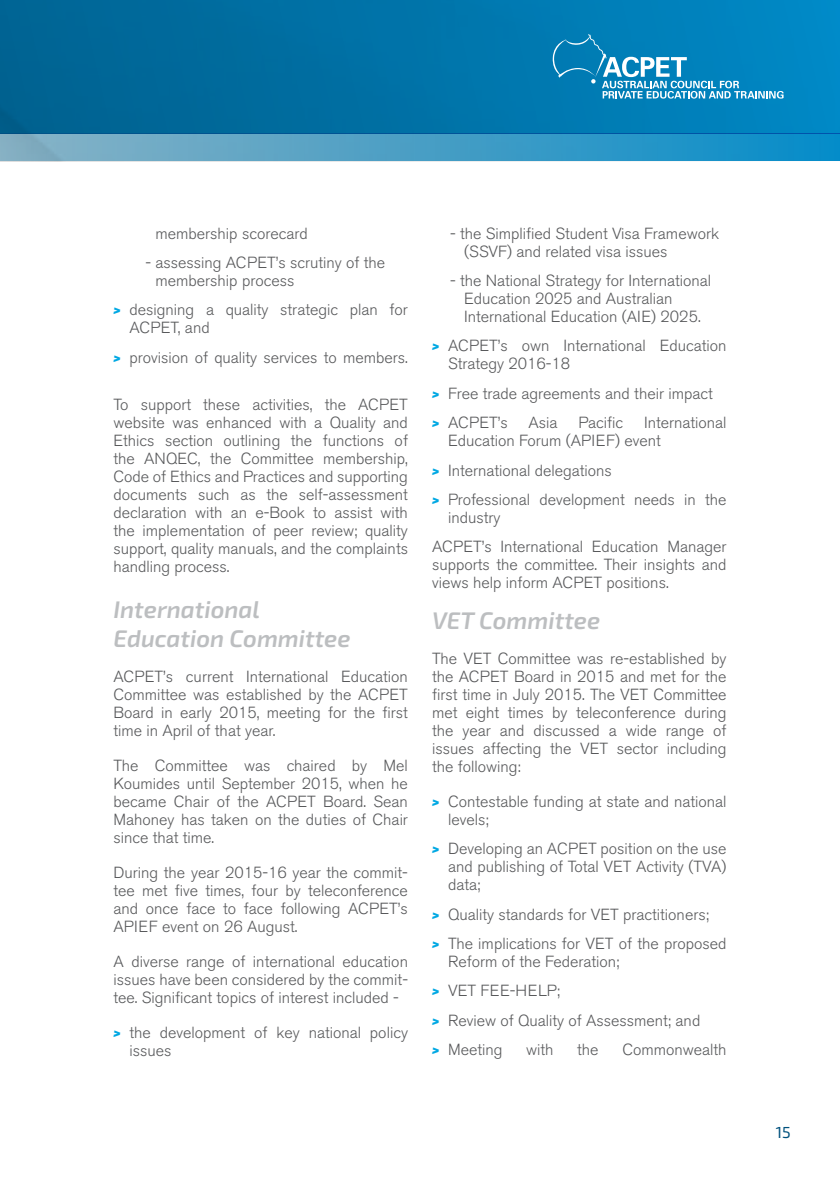
<style>
.page{position:relative;width:840px;height:1191px;background:#fff}
.page>*{position:absolute;margin:0;border:0;box-sizing:border-box;transform-origin:0 0}
.t1{font:italic 600 24px/28.8px "Exo 2.0";color:#bcbec0}
.t2{font:300 16px/18px "Akzidenz Grotesk BE";color:#58595b}
.t3{font:16px "Exo 2.0";color:#00517d}
.s1{font-family:"Exo 2.0";font-weight:900;font-style:italic;font-size:14px;color:#00a8e3}
</style>
<div class="page">
<img style="left:0;top:0;width:839px;height:161px">
<svg style="left:552px;top:34px;width:231px;height:65px;background:#2291c3"></svg>
<p class="t2" style="left:155px;top:224px;width:154px">membership scorecard</p>
<p class="t2" style="left:155px;top:254px;width:231px;text-indent:-10px">- assessing ACPET’s scrutiny of the membership process</p>
<p class="t2" style="left:129px;top:301px;width:280px;text-indent:-16px"><span class="s1">&gt;</span> designing a quality strategic plan for<br>ACPET, and</p>
<p class="t2" style="left:113px;top:348px;width:296px"><span class="s1">&gt;</span> provision of quality services to members.</p>
<p class="t2" style="left:113px;top:396px;width:296px;text-align:justify">To support these activities, the ACPET website was enhanced with a Quality and Ethics section outlining the functions of the ANQEC, the Committee membership, Code of Ethics and Practices and supporting documents such as the self-assessment declaration with an e-Book to assist with the implementation of peer review; quality support, quality manuals, and the complaints handling process.</p>
<h1 class="t1" style="left:113px;top:596px;width:238px">International<br>Education Committee</h1>
<p class="t2" style="left:113px;top:667px;width:296px;text-align:justify">ACPET’s current International Education Committee was established by the ACPET Board in early 2015, meeting for the first time in April of that year.</p>
<p class="t2" style="left:113px;top:756px;width:296px;text-align:justify">The Committee was chaired by Mel Koumides until September 2015, when he became Chair of the ACPET Board. Sean Mahoney has taken on the duties of Chair since that time.</p>
<p class="t2" style="left:113px;top:863px;width:296px;text-align:justify">During the year 2015-16 year the commit&shy;tee met five times, four by teleconference and once face to face following ACPET’s APIEF event on 26 August.</p>
<p class="t2" style="left:113px;top:952px;width:296px;text-align:justify">A diverse range of international education issues have been considered by the commit&shy;tee. Significant topics of interest included -</p>
<p class="t2" style="left:129px;top:1023px;width:280px;text-indent:-16px"><span class="s1">&gt;</span> the development of key national policy issues</p>
<p class="t2" style="left:464px;top:224px;width:256px;text-indent:-14px">- the Simplified Student Visa Framework (SSVF) and related visa issues</p>
<p class="t2" style="left:464px;top:272px;width:248px;text-indent:-14px">- the National Strategy for International<br>Education 2025 and Australian<br>International Education (AIE) 2025.</p>
<p class="t2" style="left:448px;top:337px;width:280px;text-indent:-16px"><span class="s1">&gt;</span> ACPET’s own International Education<br>Strategy 2016-18</p>
<p class="t2" style="left:432px;top:379px;width:282px;line-height:29.4px"><span class="s1">&gt;</span> Free trade agreements and their impact <span class="s1">&gt;</span> ACPET’s</p>
<p class="t2" style="left:528px;top:414px;width:30px">Asia</p>
<p class="t2" style="left:578px;top:414px;width:46px">Pacific</p>
<p class="t2" style="left:448px;top:414px;width:280px;text-indent:196px">International<br>Education Forum (APIEF) event</p>
<p class="t2" style="left:432px;top:455px;width:296px;line-height:29.4px"><span class="s1">&gt;</span> International delegations<br><span class="s1">&gt;</span> Professional development needs in the</p>
<p class="t2" style="left:432px;top:503px;width:296px;line-height:29.4px;text-indent:16px">industry<br>ACPET’s International Education Manager</p>
<p class="t2" style="left:432px;top:556px;width:296px">supports the committee. Their insights and views help inform ACPET positions.</p>
<h1 class="t1" style="left:432px;top:606px;width:170px">VET Committee</h1>
<p class="t2" style="left:432px;top:650px;width:296px;text-align:justify">The VET Committee was re-established by the ACPET Board in 2015 and met for the first time in July 2015. The VET Committee met eight times by teleconference during the year and discussed a wide range of issues affecting the VET sector including the following:</p>
<p class="t2" style="left:448px;top:793px;width:280px;text-indent:-16px"><span class="s1">&gt;</span> Contestable funding at state and national levels;</p>
<p class="t2" style="left:448px;top:840px;width:280px;text-align:justify;text-indent:-16px"><span class="s1">&gt;</span> Developing an ACPET position on the use and publishing of Total VET Activity (TVA) data;</p>
<p class="t2" style="left:432px;top:900px;width:296px;line-height:29.4px"><span class="s1">&gt;</span> Quality standards for VET practitioners;<br><span class="s1">&gt;</span> The implications for VET of the proposed</p>
<p class="t2" style="left:432px;top:947px;width:270px;line-height:29.4px;text-indent:16px">Reform of the Federation;<br><span class="s1">&gt;</span> VET FEE-HELP;<br><span class="s1">&gt;</span> Review of Quality of Assessment; and <span class="s1">&gt;</span> Meeting</p>
<p class="t2" style="left:526px;top:1041px;width:29px">with</p>
<p class="t2" style="left:577px;top:1041px;width:23px">the</p>
<p class="t2" style="left:622px;top:1041px;width:106px">Commonwealth</p>
<p class="t3" style="left:775px;top:1123px;width:16px">15</p>
</div>
